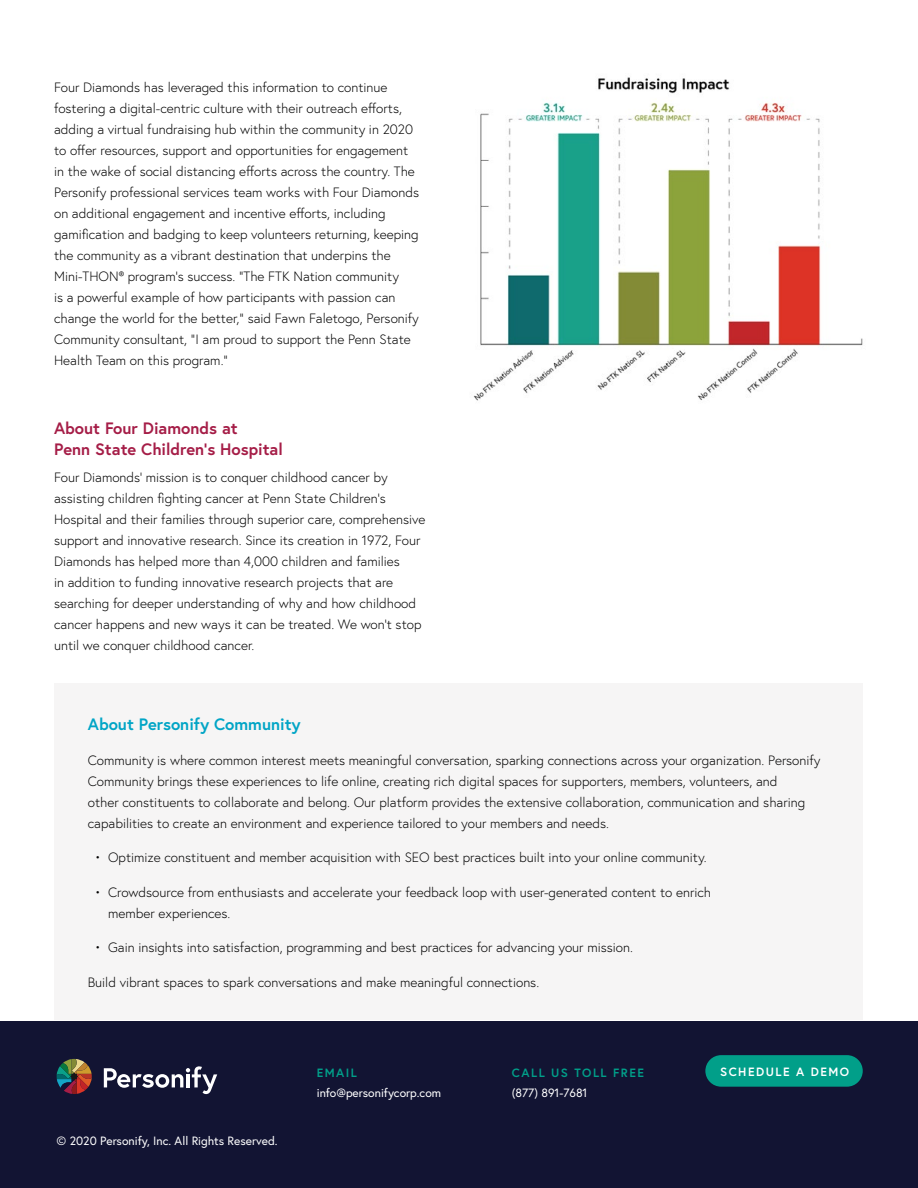
<style>
.page{position:relative;width:918px;height:1188px;background:#fff}
.page>*{position:absolute;margin:0;border:0;box-sizing:border-box;transform-origin:0 0}
.t1{font:700 16.5px/21px "Europa";color:#a51d47}
.t2{font:700 16.5px "Europa";color:#01a5c6}
.t3{font:300 13.5px/21px "Europa";color:#000}
.t4{font:12px "Europa";color:#fff}
.t5{font:700 12px "Europa";letter-spacing:.125em;color:#019f89}
.t6{font:700 12px "Europa";letter-spacing:.125em;color:#fff}
</style>
<div class="page">
<img style="left:473px;top:77px;width:390px;height:324px">
<div style="left:0;top:1022px;width:918px;height:166px;background:#121433"></div>
<svg style="left:104px;top:1066px;width:113px;height:28px"></svg>
<svg style="left:57px;top:1059px;width:35px;height:35px"></svg>
<div style="left:54px;top:684px;width:809px;height:336px;background:#f6f5f5"></div>
<div style="left:705px;top:1055px;width:158px;height:32px;background:#019f89;border-radius:16px"></div>
<p class="t3" style="left:54px;top:76px;width:366px">Four Diamonds has leveraged this information to continue fostering a digital-centric culture with their outreach efforts, adding a virtual fundraising hub within the community in 2020 to offer resources, support and opportunities for engagement in the wake of social distancing efforts across the country. The Personify professional services team works with Four Diamonds on additional engagement and incentive efforts, including gamification and badging to keep volunteers returning, keeping the community as a vibrant destination that underpins the Mini-THON® program’s success. “The FTK Nation community<br>is a powerful example of how participants with passion can change the world for the better,” said Fawn Faletogo, Personify Community consultant, “I am proud to support the Penn State Health Team on this program.”</p>
<p class="t1" style="left:54px;top:417px;width:230px">About Four Diamonds at<br>Penn State Children’s Hospital</p>
<p class="t3" style="left:54px;top:467px;width:373px">Four Diamonds’ mission is to conquer childhood cancer by assisting children fighting cancer at Penn State Children’s Hospital and their families through superior care, comprehensive support and innovative research. Since its creation in 1972, Four Diamonds has helped more than 4,000 children and families<br>in addition to funding innovative research projects that are searching for deeper understanding of why and how childhood cancer happens and new ways it can be treated. We won’t stop until we conquer childhood cancer.</p>
<p class="t2" style="left:88px;top:713px;width:214px">About Personify Community</p>
<p class="t3" style="left:88px;top:749px;width:734px">Community is where common interest meets meaningful conversation, sparking connections across your organization. Personify Community brings these experiences to life online, creating rich digital spaces for supporters, members, volunteers, and<br>other constituents to collaborate and belong. Our platform provides the extensive collaboration, communication and sharing capabilities to create an environment and experience tailored to your members and needs.</p>
<p class="t3" style="left:95px;top:847px;width:614px">• Optimize constituent and member acquisition with SEO best practices built into your online community.</p>
<p class="t3" style="left:108px;top:881px;width:605px;text-indent:-14px">• Crowdsource from enthusiasts and accelerate your feedback loop with user-generated content to enrich member experiences.</p>
<p class="t3" style="left:95px;top:937px;width:540px">• Gain insights into satisfaction, programming and best practices for advancing your mission.</p>
<p class="t3" style="left:88px;top:971px;width:453px">Build vibrant spaces to spark conversations and make meaningful connections.</p>
<p class="t4" style="left:57px;top:1133px;width:223px">© 2020 Personify, Inc. All Rights Reserved.</p>
<p class="t5" style="left:317px;top:1064px;width:42px">EMAIL</p>
<p class="t5" style="left:512px;top:1064px;width:134px">CALL US TOLL FREE</p>
<p class="t4" style="left:512px;top:1085px;width:77px">(877) 891-7681</p>
<p class="t4" style="left:317px;top:1085px;width:126px">info@personifycorp.com</p>
<p class="t6" style="left:720px;top:1063px;width:131px">SCHEDULE A DEMO</p>
</div>
